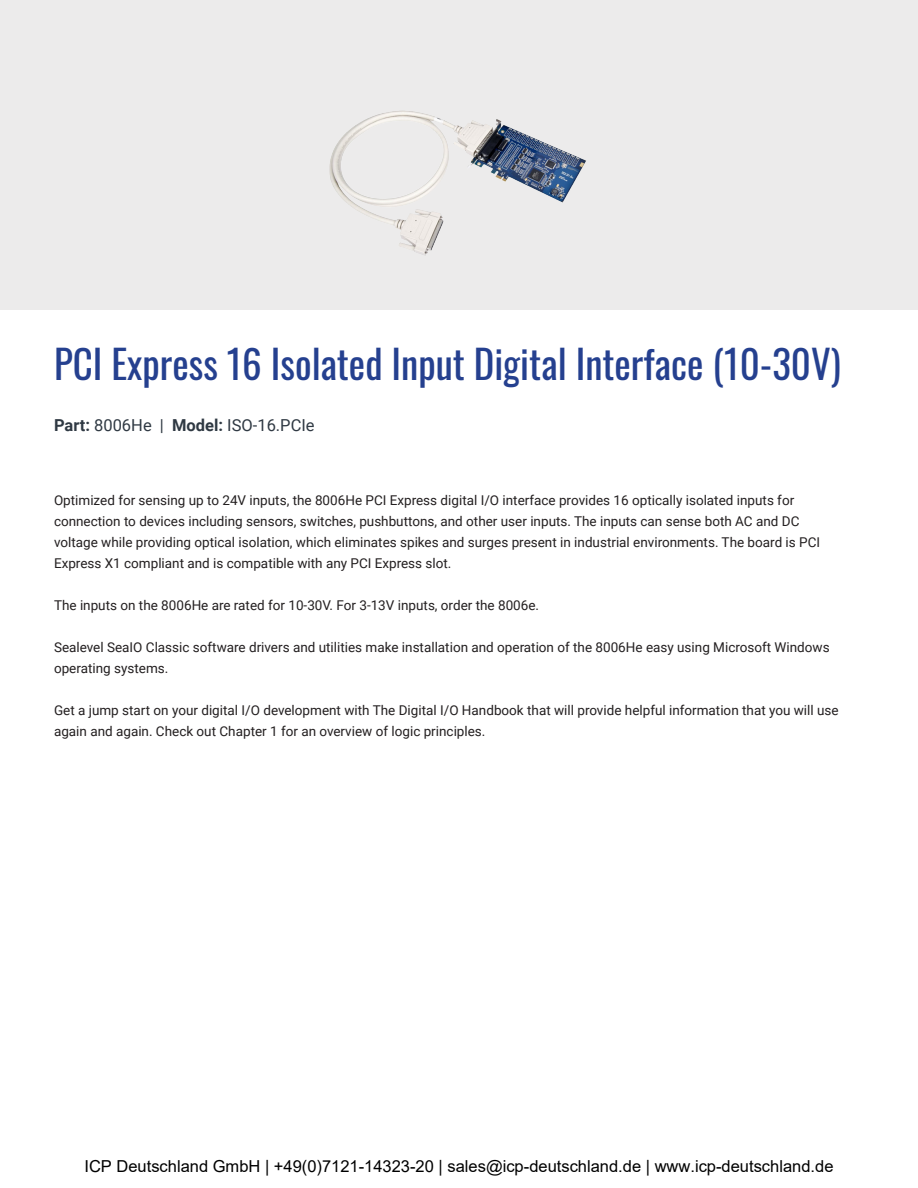
<style>
.page{position:relative;width:918px;height:1188px;background:#fff}
.page>*{position:absolute;margin:0;border:0;box-sizing:border-box;transform-origin:0 0}
.t1{font:39px "Oswald";color:#25408f}
.t2{font:16.5px "Arial";color:#000}
.t3{font:16.5px "Roboto";color:#2f3943}
.t4{font:13.5px/21px "Roboto";color:#231f20}
.s1{font-weight:700}
</style>
<div class="page">
<div style="left:0;top:0;width:918px;height:309px;background:#ecebeb"></div>
<img style="left:329px;top:110px;width:257px;height:146px">
<p class="t1" style="left:54px;top:329px;width:788px">PCI Express 16 Isolated Input Digital Interface (10-30V)</p>
<p class="t3" style="left:54px;top:413px;width:262px"><span class="s1">Part:</span> 8006He | <span class="s1">Model:</span> ISO-16.PCIe</p>
<p class="t4" style="left:54px;top:489px;width:768px">Optimized for sensing up to 24V inputs, the 8006He PCI Express digital I/O interface provides 16 optically isolated inputs for connection to devices including sensors, switches, pushbuttons, and other user inputs. The inputs can sense both AC and DC voltage while providing optical isolation, which eliminates spikes and surges present in industrial environments. The board is PCI Express X1 compliant and is compatible with any PCI Express slot.</p>
<p class="t4" style="left:54px;top:594px;width:487px">The inputs on the 8006He are rated for 10-30V. For 3-13V inputs, order the 8006e.</p>
<p class="t4" style="left:54px;top:636px;width:777px">Sealevel SeaIO Classic software drivers and utilities make installation and operation of the 8006He easy using Microsoft Windows operating systems.</p>
<p class="t4" style="left:54px;top:699px;width:786px">Get a jump start on your digital I/O development with The Digital I/O Handbook that will provide helpful information that you will use again and again. Check out Chapter 1 for an overview of logic principles.</p>
<p class="t2" style="left:84px;top:1155px;width:751px">ICP Deutschland GmbH | +49(0)7121-14323-20 | sales@icp-deutschland.de | www.icp-deutschland.de</p>
</div>
